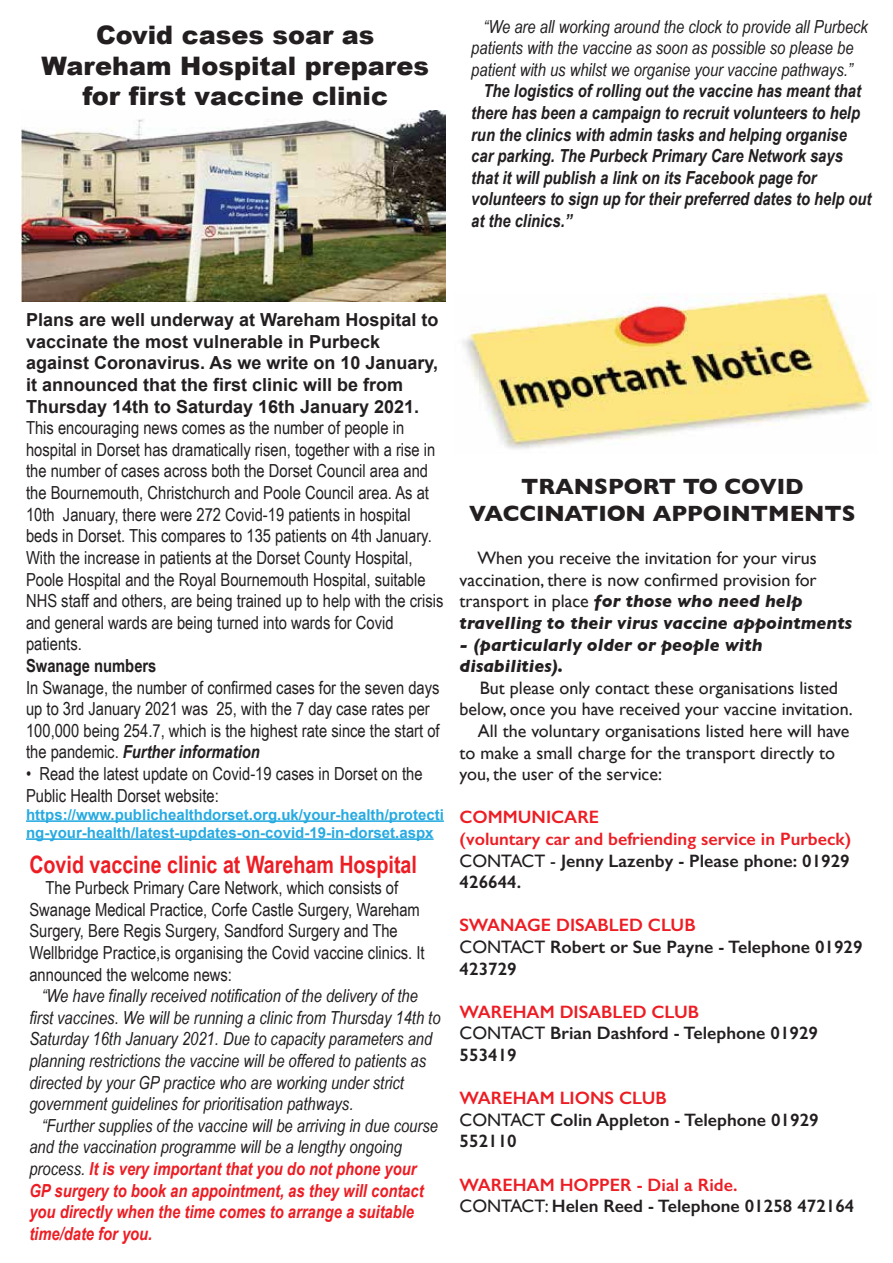
<style>
.page{position:relative;width:893px;height:1263px;background:#fff}
.page>*{position:absolute;margin:0;border:0;box-sizing:border-box;transform-origin:0 0}
.t1{font:900 25.5px/30.6px "Arial";color:#231f20;text-align:center}
.t2{font:700 24px "Arial Narrow";color:#ed1d24}
.t3{font:700 22.5px/27px "Gill Sans";color:#231f20;text-align:center}
.t4{font:18px/21.6px "Arial Narrow";color:#231f20}
.t5{font:italic 18px "Arial Narrow";color:#231f20}
.t6{font:18px/21.6px "Gill Sans";color:#231f20}
.t7{font:italic 700 18px "Arial Narrow";color:#231f20}
.t8{font:600 18px/21.6px "Gill Sans";color:#231f20}
.t9{font:italic 700 18px "Arial Narrow";color:#ed1d24}
.t10{font:600 18px/21.6px "Gill Sans";color:#ed1d24}
.t11{font:italic 700 18px "Gill Sans";color:#231f20}
.t12{font:700 15px/18px "Arial";color:#27aae1}
.s1{font-family:"Arial";font-weight:700}
.s2{font-weight:700}
.s3{font-weight:700;font-style:italic}
.s4{font-weight:400;color:#231f20}
.s5{color:#231f20}
.s6{color:#ed1d24}
.s7{font-weight:400}
</style>
<div class="page">
<hr style="left:26px;top:820px;width:418px;height:2px;background:#27aae1">
<hr style="left:26px;top:838px;width:408px;height:2px;background:#27aae1">
<img style="left:21px;top:110px;width:424px;height:191px">
<img style="left:462px;top:294px;width:410px;height:155px">
<p class="t1" style="left:41px;top:19px;width:389px">Covid cases soar as<br>Wareham Hospital prepares for first vaccine clinic</p>
<p class="t5" style="left:484px;top:14px;width:386px">“We are all working around the clock to provide all Purbeck</p>
<p class="t5" style="left:471px;top:35px;width:384px">patients with the vaccine as soon as possible so please be</p>
<p class="t5" style="left:471px;top:57px;width:383px">patient with us whilst we organise your vaccine pathways.”</p>
<p class="t7" style="left:484px;top:77px;width:379px">The logistics of rolling out the vaccine has meant that</p>
<p class="t7" style="left:471px;top:99px;width:390px">there has been a campaign to recruit volunteers to help</p>
<p class="t7" style="left:471px;top:121px;width:377px">run the clinics with admin tasks and helping organise</p>
<p class="t7" style="left:471px;top:142px;width:373px">car parking. The Purbeck Primary Care Network says</p>
<p class="t7" style="left:471px;top:164px;width:347px">that it will publish a link on its Facebook page for</p>
<p class="t7" style="left:471px;top:185px;width:402px">volunteers to sign up for their preferred dates to help out</p>
<p class="t7" style="left:471px;top:207px;width:102px">at the clinics.”</p>
<p class="t4" style="left:26px;top:308px;width:419px"><span class="s1">Plans are well underway at Wareham Hospital to vaccinate the most vulnerable in Purbeck against Coronavirus. As we write on 10 January, it announced that the first clinic will be from Thursday 14th to Saturday 16th January 2021.<br></span>This encouraging news comes as the number of people in hospital in Dorset has dramatically risen, together with a rise in the number of cases across both the Dorset Council area and the Bournemouth, Christchurch and Poole Council area. As at 10th January, there were 272 Covid-19 patients in hospital beds in Dorset. This compares to 135 patients on 4th January.<br>With the increase in patients at the Dorset County Hospital, Poole Hospital and the Royal Bournemouth Hospital, suitable NHS staff and others, are being trained up to help with the crisis and general wards are being turned into wards for Covid patients.<br><span class="s2">Swanage numbers<br></span>In Swanage, the number of confirmed cases for the seven days up to 3rd January 2021 was 25, with the 7 day case rates per 100,000 being 254.7, which is the highest rate since the start of the pandemic. <span class="s3">Further information</span></p>
<p class="t4" style="left:26px;top:762px;width:398px">• Read the latest update on Covid-19 cases in Dorset on the<br>Public Health Dorset website:</p>
<p class="t12" style="left:26px;top:806px;width:419px">https://www.publichealthdorset.org.uk/your-health/protecti ng-your-health/latest-updates-on-covid-19-in-dorset.aspx</p>
<p class="t2" style="left:29px;top:846px;width:389px">Covid vaccine clinic at Wareham Hospital</p>
<p class="t4" style="left:46px;top:876px;width:354px">The Purbeck Primary Care Network, which consists of</p>
<p class="t4" style="left:29px;top:898px;width:392px">Swanage Medical Practice, Corfe Castle Surgery, Wareham</p>
<p class="t4" style="left:29px;top:920px;width:370px">Surgery, Bere Regis Surgery, Sandford Surgery and The</p>
<p class="t4" style="left:29px;top:941px;width:397px">Wellbridge Practice,is organising the Covid vaccine clinics. It</p>
<p class="t4" style="left:29px;top:963px;width:204px">announced the welcome news:</p>
<p class="t5" style="left:42px;top:983px;width:378px">“We have finally received notification of the delivery of the</p>
<p class="t5" style="left:29px;top:1005px;width:413px">first vaccines. We will be running a clinic from Thursday 14th to</p>
<p class="t5" style="left:29px;top:1026px;width:404px">Saturday 16th January 2021. Due to capacity parameters and</p>
<p class="t5" style="left:29px;top:1048px;width:398px">planning restrictions the vaccine will be offered to patients as</p>
<p class="t5" style="left:29px;top:1070px;width:376px">directed by your GP practice who are working under strict</p>
<p class="t5" style="left:29px;top:1091px;width:326px">government guidelines for prioritisation pathways.</p>
<p class="t5" style="left:42px;top:1113px;width:398px">“Further supplies of the vaccine will be arriving in due course</p>
<p class="t5" style="left:29px;top:1134px;width:374px">and the vaccination programme will be a lengthy ongoing</p>
<p class="t9" style="left:29px;top:1155px;width:389px"><span class="s4">process.</span> It is very important that you do not phone your</p>
<p class="t9" style="left:29px;top:1177px;width:396px">GP surgery to book an appointment, as they will contact</p>
<p class="t9" style="left:29px;top:1198px;width:386px">you directly when the time comes to arrange a suitable</p>
<p class="t9" style="left:29px;top:1220px;width:125px">time/date for you.</p>
<p class="t3" style="left:469px;top:472px;width:388px">TRANSPORT TO COVID<br>VACCINATION APPOINTMENTS</p>
<p class="t6" style="left:460px;top:547px;width:394px;text-indent:18px">When you receive the invitation for your virus vaccination, there is now confirmed provision for transport in place <span class="s3">for those who need help travelling to their virus vaccine appointments</span></p>
<p class="t11" style="left:460px;top:634px;width:305px">- (particularly older or people with</p>
<p class="t11" style="left:460px;top:655px;width:105px">disabilities).</p>
<p class="t6" style="left:480px;top:677px;width:360px">But please only contact these organisations listed</p>
<p class="t6" style="left:460px;top:698px;width:395px">below, once you have received your vaccine invitation.</p>
<p class="t6" style="left:478px;top:720px;width:373px">All the voluntary organisations listed here will have</p>
<p class="t6" style="left:460px;top:741px;width:377px">to make a small charge for the transport directly to</p>
<p class="t6" style="left:460px;top:763px;width:204px">you, the user of the service:</p>
<p class="t10" style="left:460px;top:806px;width:393px">COMMUNICARE<br>(voluntary car and befriending service in Purbeck)<br><span class="s4">CONTACT -</span> <span class="s5">Jenny Lazenby - Please phone: 01929<br>426644.</span></p>
<p class="t8" style="left:460px;top:914px;width:404px"><span class="s6">SWANAGE DISABLED CLUB<br></span><span class="s7">CONTACT</span> Robert or Sue Payne - Telephone 01929<br>423729</p>
<p class="t8" style="left:460px;top:1001px;width:360px"><span class="s6">WAREHAM DISABLED CLUB<br></span><span class="s7">CONTACT</span> Brian Dashford - Telephone 01929<br>553419</p>
<p class="t8" style="left:460px;top:1087px;width:360px"><span class="s6">WAREHAM LIONS CLUB<br></span><span class="s7">CONTACT</span> Colin Appleton - Telephone 01929<br>552110</p>
<p class="t8" style="left:460px;top:1173px;width:396px"><span class="s6">WAREHAM HOPPER - Dial a Ride.<br></span><span class="s7">CONTACT:</span> Helen Reed - Telephone 01258 472164</p>
</div>
